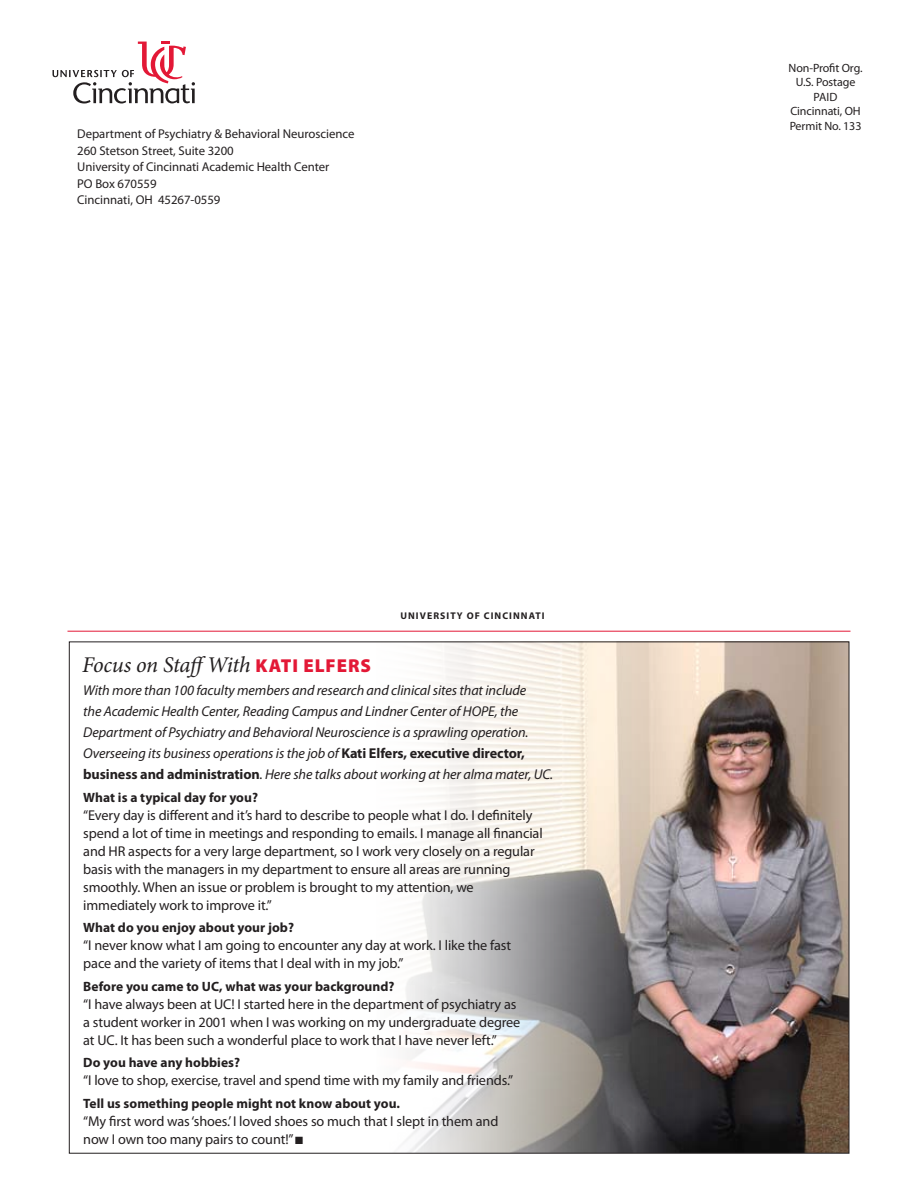
<style>
.page{position:relative;width:918px;height:1188px;background:#fff}
.page>*{position:absolute;margin:0;border:0;box-sizing:border-box;transform-origin:0 0}
.t1{font:italic 22.5px "Minion Pro";letter-spacing:-.02em;color:#231f20}
.t2{font:900 18.75px "Myriad Pro";letter-spacing:.05em;color:#e31836}
.t3{font:14.25px/18px "Myriad Pro";letter-spacing:-.01em;color:#231f20}
.t4{font:italic 14.25px/21px "Myriad Pro";letter-spacing:-.01em;color:#231f20}
.t5{font:700 13.5px "Myriad Pro";letter-spacing:.005em;color:#231f20}
.t6{font:12.75px/16.5px "Myriad Pro";letter-spacing:-.005em;color:#231f20}
.t7{font:12px/14.4px "Myriad Pro";letter-spacing:-.01em;color:#231f20;text-align:center}
.t8{font:700 9.75px "Myriad Pro";letter-spacing:.11em;color:#231f20}
.s1{font-family:"Myriad Pro";font-weight:900;font-style:normal;font-size:18.75px;color:#e31836}
.s2{font-weight:700;font-style:normal}
</style>
<div class="page">
<hr style="left:68px;top:631px;width:782px;height:1px;background:#e31836">
<svg style="left:52px;top:42px;width:143px;height:62px"></svg>
<img style="left:404px;top:644px;width:443px;height:508px">
<p class="t6" style="left:77px;top:125px;width:279px">Department of Psychiatry &amp; Behavioral Neuroscience 260 Stetson Street, Suite 3200<br>University of Cincinnati Academic Health Center<br>PO Box 670559<br>Cincinnati, OH 45267-0559</p>
<p class="t8" style="left:400px;top:609px;width:146px">University of Cincinnati</p>
<h1 class="t1" style="left:82px;top:649px;width:186px">Focus on StaffWith <span class="s1">KAT</span></h1>
<h2 class="t2" style="left:293px;top:653px;width:80px">I ELFERS</h2>
<p class="t4" style="left:83px;top:680px;width:472px">With more than 100 faculty members and research and clinical sites that include<br>the Academic Health Center, Reading Campus and Lindner Center of HOPE, the Department of Psychiatry and Behavioral Neuroscience is a sprawling operation.<br>Overseeing its business operations is the job of <span class="s2">Kati Elfers, executive director, business and administration</span>. Here she talks about working at her alma mater, UC.</p>
<p class="t5" style="left:83px;top:789px;width:176px">What is a typical day for you?</p>
<p class="t3" style="left:83px;top:806px;width:461px">“Every day is different and it’s hard to describe to people what I do. I definitely spend a lot of time in meetings and responding to emails. I manage all financial and HR aspects for a very large department, so I work very closely on a regular basis with the managers in my department to ensure all areas are running smoothly. When an issue or problem is brought to my attention, we immediately work to improve it.”</p>
<p class="t5" style="left:83px;top:919px;width:212px">What do you enjoy about your job?</p>
<p class="t3" style="left:83px;top:936px;width:429px">“I never know what I am going to encounter any day at work. I like the fast pace and the variety of items that I deal with in my job.”</p>
<p class="t5" style="left:83px;top:978px;width:313px">Before you came to UC, what was your background?</p>
<p class="t3" style="left:83px;top:995px;width:439px">“I have always been at UC! I started here in the department of psychiatry as a student worker in 2001 when I was working on my undergraduate degree at UC. It has been such a wonderful place to work that I have never left.”</p>
<p class="t5" style="left:83px;top:1054px;width:158px">Do you have any hobbies?</p>
<p class="t3" style="left:83px;top:1071px;width:432px">“I love to shop, exercise, travel and spend time with my family and friends.”</p>
<p class="t5" style="left:83px;top:1095px;width:318px">Tell us something people might not know about you.</p>
<p class="t3" style="left:83px;top:1112px;width:417px">“My first word was ‘shoes.’I loved shoes so much that I slept in them and now I own too many pairs to count!” ■</p>
<p class="t7" style="left:789px;top:61px;width:76px">Non-Profit Org.<br>U.S. Postage<br>Paid<br>Cincinnati, OH<br>Permit No. 133</p>
</div>
